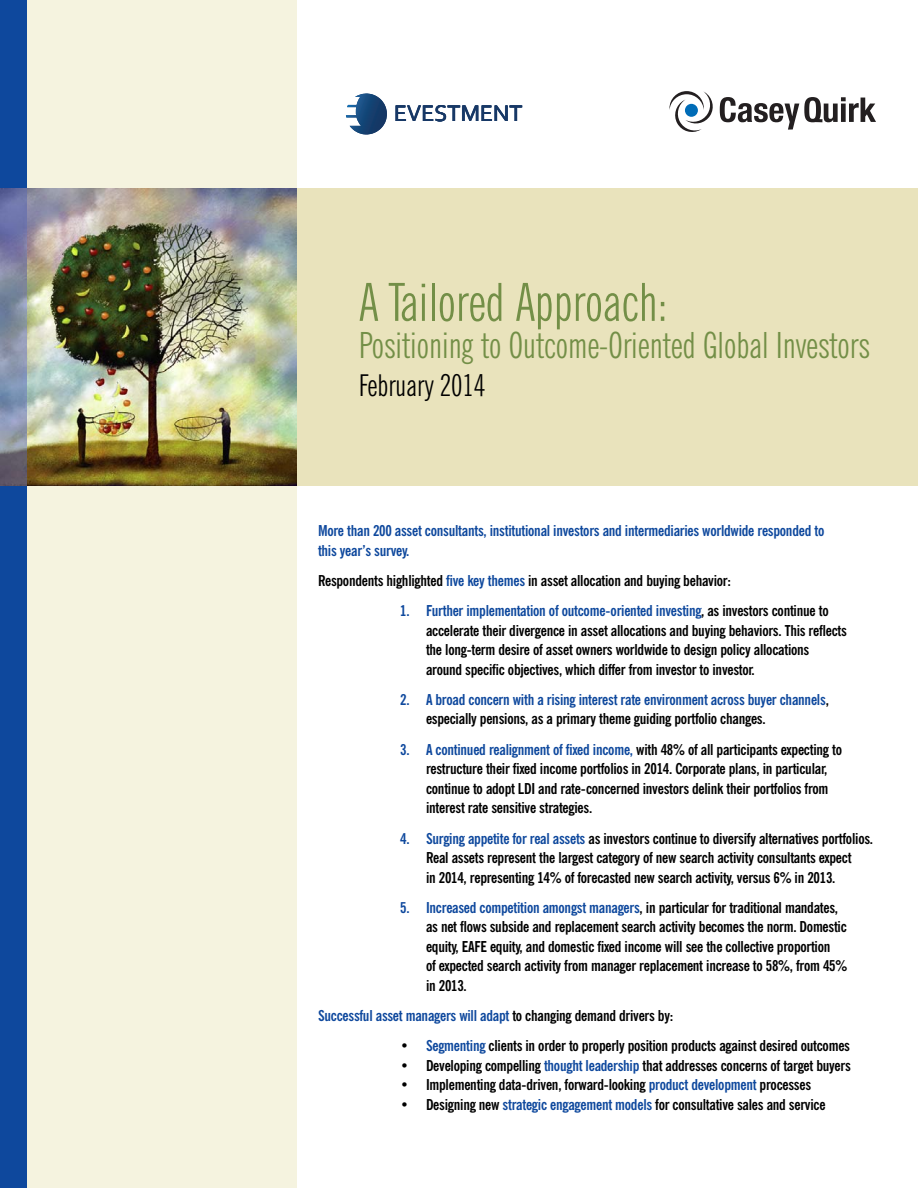
<style>
.page{position:relative;width:918px;height:1188px;background:#fff}
.page>*{position:absolute;margin:0;border:0;box-sizing:border-box;transform-origin:0 0}
.t1{font:extra-condensed 52.5px "News Gothic BT";color:#738f47}
.t2{font:extra-condensed 36px "News Gothic BT";color:#738f47}
.t3{font:extra-condensed 30px "News Gothic BT";color:#000}
.t4{font:23.55px "Corbel";color:#173866}
.t5{font:700 condensed 15px/19.5px "News Gothic BT";letter-spacing:-.015em;color:#000}
.t6{font:700 condensed 15px/19.5px "News Gothic BT";letter-spacing:-.015em;color:#0e489d}
.s1{color:#0e489d}
.s2{color:#000}
</style>
<div class="page">
<div style="left:1px;top:0;width:296px;height:1188px;background:#f5f3df"></div>
<div style="left:0;top:0;width:27px;height:1188px;background:#0e489d"></div>
<div style="left:297px;top:189px;width:621px;height:297px;background:#e9e3bc"></div>
<svg style="left:669px;top:91px;width:207px;height:41px"></svg>
<img style="left:27px;top:189px;width:270px;height:297px">
<img style="left:0;top:189px;width:27px;height:297px">
<svg style="left:346px;top:93px;width:41px;height:42px"></svg>
<img style="left:350px;top:125px;width:34px;height:9px">
<img style="left:355px;top:94px;width:32px;height:23px">
<h3 class="t4" style="left:394px;top:103px;width:130px">EVESTMENT</h3>
<h1 class="t1" style="left:359px;top:283px;width:310px">A Tailored Approach:</h1>
<h2 class="t2" style="left:359px;top:332px;width:512px">Positioning to Outcome-Oriented Global Investors</h2>
<h3 class="t3" style="left:359px;top:374px;width:128px">February 2014</h3>
<p class="t6" style="left:318px;top:522px;width:508px">More than 200 asset consultants, institutional investors and intermediaries worldwide responded to this year’s survey.</p>
<p class="t5" style="left:318px;top:572px;width:415px">Respondents highlighted <span class="s1">five key themes</span> in asset allocation and buying behavior:</p>
<p class="t5" style="left:426px;top:602px;width:422px;text-indent:-26px"><span class="s1">1. Further implementation of outcome-oriented investing</span>, as investors continue to accelerate their divergence in asset allocations and buying behaviors. This reflects the long-term desire of asset owners worldwide to design policy allocations around specific objectives, which differ from investor to investor.</p>
<p class="t6" style="left:426px;top:691px;width:404px;text-indent:-26px">2. A broad concern with a rising interest rate environment across buyer channels<span class="s2">, especially pensions, as a primary theme guiding portfolio changes.</span></p>
<p class="t5" style="left:426px;top:741px;width:418px;text-indent:-26px"><span class="s1">3. A continued realignment of fixed income,</span> with 48% of all participants expecting to restructure their fixed income portfolios in 2014. Corporate plans, in particular, continue to adopt LDI and rate-concerned investors delink their portfolios from interest rate sensitive strategies.</p>
<p class="t5" style="left:426px;top:830px;width:449px;text-indent:-26px"><span class="s1">4. Surging appetite for real assets</span> as investors continue to diversify alternatives portfolios.<br>Real assets represent the largest category of new search activity consultants expect<br>in 2014, representing 14% of forecasted new search activity, versus 6% in 2013.</p>
<p class="t5" style="left:426px;top:899px;width:423px;text-indent:-26px"><span class="s1">5. Increased competition amongst managers</span>, in particular for traditional mandates, as net flows subside and replacement search activity becomes the norm. Domestic equity, EAFE equity, and domestic fixed income will see the collective proportion<br>of expected search activity from manager replacement increase to 58%, from 45% in 2013.</p>
<p class="t6" style="left:318px;top:1007px;width:357px">Successful asset managers will adapt <span class="s2">to changing demand drivers by:</span></p>
<p class="t5" style="left:400px;top:1038px;width:451px">• <span class="s1">Segmenting</span> clients in order to properly position products against desired outcomes</p>
<p class="t5" style="left:400px;top:1057px;width:452px">• Developing compelling <span class="s1">thought leadership</span> that addresses concerns of target buyers</p>
<p class="t5" style="left:400px;top:1077px;width:412px">• Implementing data-driven, forward-looking <span class="s1">product development</span> processes</p>
<p class="t5" style="left:400px;top:1096px;width:427px">• Designing new <span class="s1">strategic engagement models</span> for consultative sales and service</p>
</div>
